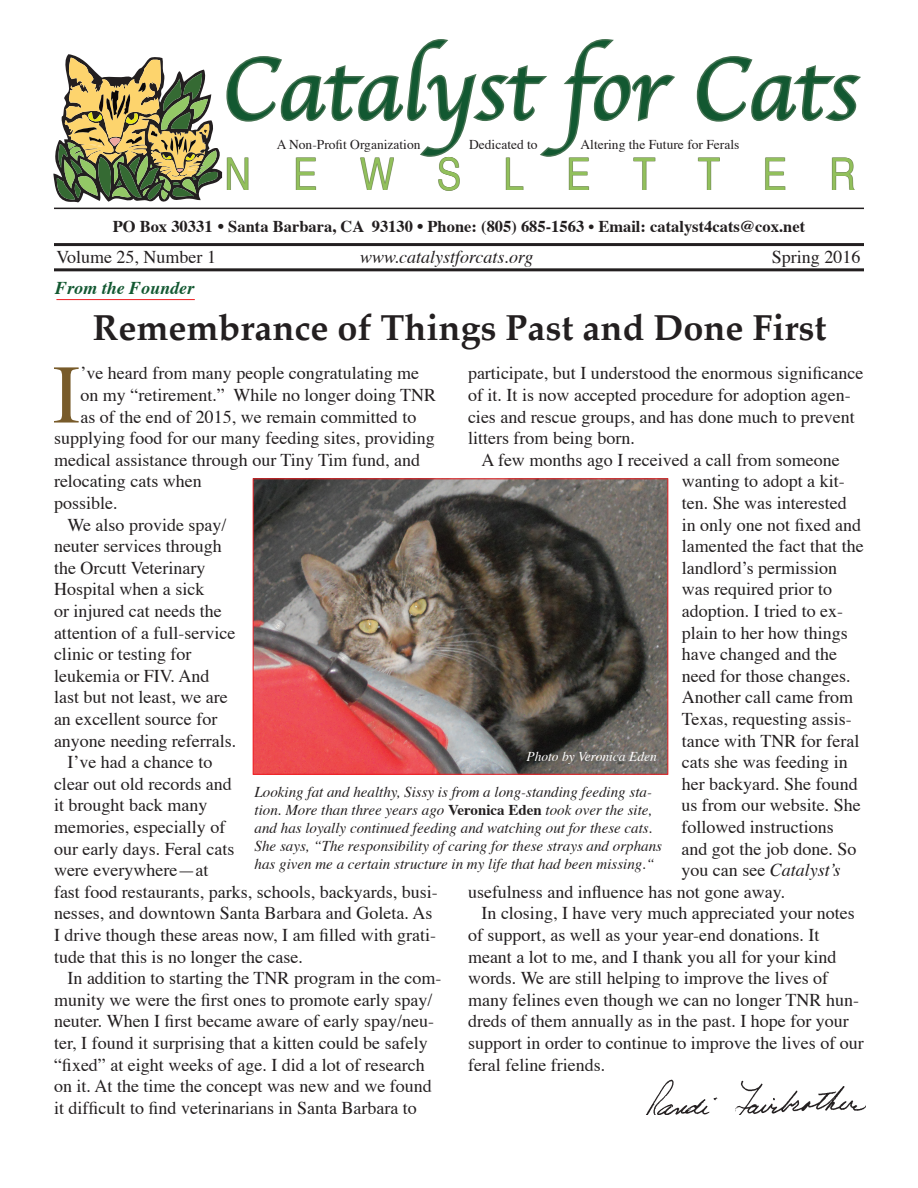
<style>
.page{position:relative;width:918px;height:1188px;background:#fff}
.page>*{position:absolute;margin:0;border:0;box-sizing:border-box;transform-origin:0 0}
.t1{font:90px "Apple Chancery";color:#125831}
.t2{font:83.25px "Times";color:#785b2a}
.t3{font:condensed 45px "Helvetica";letter-spacing:.935em;color:#92c05c}
.t4{font:700 36px "Palatino";color:#231f20}
.t5{font:18px/21.6px "Times";color:#231f20}
.t6{font:italic 18px "Times";color:#231f20}
.t7{font:italic 700 18px "Times";color:#125831}
.t8{font:700 16.5px "Times";color:#231f20}
.t9{font:italic 15px/18px "Times";color:#231f20}
.t10{font:13.5px "Times";color:#231f20}
.t11{font:italic 13.5px "Times";color:#fff}
.s1{font-size:18px}
.s2{font-style:normal}
.s3{font-weight:700;font-style:normal}
</style>
<div class="page">
<hr style="left:54px;top:208px;width:810px;height:1px;background:#231f20">
<hr style="left:54px;top:243px;width:810px;height:3px;background:#231f20">
<hr style="left:54px;top:268px;width:810px;height:3px;background:#231f20">
<hr style="left:56px;top:299px;width:139px;height:1px;background:#ee1f23">
<svg style="left:696px;top:56px;width:165px;height:66px"></svg>
<svg style="left:53px;top:39px;width:625px;height:171px"></svg>
<img style="left:646px;top:1079px;width:220px;height:36px">
<img style="left:255px;top:480px;width:411px;height:293px">
<div style="left:253px;top:478px;width:415px;height:297px;border:1px solid #ee1f23"></div>
<h1 class="t1" style="left:222px;top:18px;width:638px">Catalyst for Cats</h1>
<h3 class="t3" style="left:224px;top:146px;width:633px">NEWSLETTER</h3>
<p class="t10" style="left:277px;top:136px;width:145px">A Non-Profit Organization</p>
<p class="t10" style="left:469px;top:136px;width:70px">Dedicated to</p>
<p class="t10" style="left:580px;top:136px;width:160px">Altering the Future for Ferals</p>
<p class="t8" style="left:113px;top:215px;width:694px">PO Box 30331 <span class="s1">•</span> Santa Barbara, CA 93130 <span class="s1">•</span> Phone: (805) 685-1563 • Email: catalyst4cats@cox.net</p>
<p class="t5" style="left:56px;top:247px;width:161px">Volume 25, Number 1</p>
<p class="t6" style="left:360px;top:245px;width:175px">www.catalystforcats.org</p>
<p class="t5" style="left:772px;top:247px;width:90px">Spring 2016</p>
<p class="t7" style="left:55px;top:276px;width:141px">From the Founder</p>
<h3 class="t4" style="left:93px;top:297px;width:735px">Remembrance of Things Past and Done First</h3>
<h2 class="t2" style="left:53px;top:342px;width:29px">I</h2>
<p class="t5" style="left:80px;top:364px;width:340px">’ve heard from many people congratulating me</p>
<p class="t5" style="left:468px;top:364px;width:397px">participate, but I understood the enormous significance of it. It is now accepted procedure for adoption agen&shy;cies and rescue groups, and has done much to prevent litters from being born.</p>
<p class="t5" style="left:482px;top:450px;width:360px">A few months ago I received a call from someone</p>
<p class="t5" style="left:682px;top:472px;width:164px">wanting to adopt a kit-</p>
<p class="t5" style="left:682px;top:493px;width:166px">ten. She was interested</p>
<p class="t5" style="left:682px;top:515px;width:181px">in only one not fixed and</p>
<p class="t5" style="left:682px;top:536px;width:183px">lamented the fact that the</p>
<p class="t5" style="left:682px;top:558px;width:157px">landlord’s permission</p>
<p class="t5" style="left:682px;top:580px;width:152px">was required prior to</p>
<p class="t5" style="left:682px;top:601px;width:163px">adoption. I tried to ex-</p>
<p class="t5" style="left:682px;top:623px;width:167px">plain to her how things</p>
<p class="t5" style="left:682px;top:644px;width:157px">have changed and the</p>
<p class="t5" style="left:682px;top:666px;width:170px">need for those changes.</p>
<p class="t5" style="left:682px;top:688px;width:173px">Another call came from</p>
<p class="t5" style="left:682px;top:709px;width:172px">Texas, requesting assis-</p>
<p class="t5" style="left:682px;top:731px;width:179px">tance with TNR for feral</p>
<p class="t5" style="left:682px;top:752px;width:167px">cats she was feeding in</p>
<p class="t5" style="left:682px;top:774px;width:177px">her backyard. She found</p>
<p class="t5" style="left:681px;top:796px;width:181px">us from our website. She</p>
<p class="t5" style="left:681px;top:817px;width:154px">followed instructions</p>
<p class="t5" style="left:681px;top:839px;width:176px">and got the job done. So</p>
<p class="t6" style="left:681px;top:859px;width:161px"><span class="s2">you can see</span> Catalyst’s</p>
<p class="t5" style="left:468px;top:882px;width:319px">usefulness and influence has not gone away.</p>
<p class="t5" style="left:482px;top:904px;width:375px">In closing, I have very much appreciated your notes</p>
<p class="t5" style="left:468px;top:925px;width:353px">of support, as well as your year-end donations. It</p>
<p class="t5" style="left:468px;top:947px;width:370px">meant a lot to me, and I thank you all for your kind</p>
<p class="t5" style="left:468px;top:968px;width:362px">words. We are still helping to improve the lives of</p>
<p class="t5" style="left:468px;top:990px;width:393px">many felines even though we can no longer TNR hun-</p>
<p class="t5" style="left:468px;top:1012px;width:382px">dreds of them annually as in the past. I hope for your</p>
<p class="t5" style="left:468px;top:1033px;width:397px">support in order to continue to improve the lives of our</p>
<p class="t5" style="left:468px;top:1055px;width:139px">feral feline friends.</p>
<p class="t5" style="left:80px;top:385px;width:357px">on my “retirement.” While no longer doing TNR</p>
<p class="t5" style="left:80px;top:407px;width:337px">as of the end of 2015, we remain committed to</p>
<p class="t5" style="left:54px;top:428px;width:382px">supplying food for our many feeding sites, providing</p>
<p class="t5" style="left:54px;top:450px;width:368px">medical assistance through our Tiny Tim fund, and</p>
<p class="t5" style="left:54px;top:472px;width:149px">relocating cats when</p>
<p class="t5" style="left:54px;top:493px;width:65px">possible.</p>
<p class="t5" style="left:68px;top:515px;width:161px">We also provide spay/</p>
<p class="t5" style="left:54px;top:536px;width:169px">neuter services through</p>
<p class="t5" style="left:54px;top:558px;width:153px">the Orcutt Veterinary</p>
<p class="t5" style="left:54px;top:580px;width:152px">Hospital when a sick</p>
<p class="t5" style="left:54px;top:601px;width:169px">or injured cat needs the</p>
<p class="t5" style="left:54px;top:623px;width:183px">attention of a full-service</p>
<p class="t5" style="left:54px;top:644px;width:139px">clinic or testing for</p>
<p class="t5" style="left:54px;top:666px;width:157px">leukemia or FIV. And</p>
<p class="t5" style="left:54px;top:688px;width:175px">last but not least, we are</p>
<p class="t5" style="left:54px;top:709px;width:165px">an excellent source for</p>
<p class="t5" style="left:54px;top:731px;width:184px">anyone needing referrals.</p>
<p class="t5" style="left:68px;top:752px;width:146px">I’ve had a chance to</p>
<p class="t5" style="left:54px;top:774px;width:179px">clear out old records and</p>
<p class="t5" style="left:54px;top:796px;width:155px">it brought back many</p>
<p class="t5" style="left:54px;top:817px;width:173px">memories, especially of</p>
<p class="t5" style="left:54px;top:839px;width:182px">our early days. Feral cats</p>
<p class="t5" style="left:54px;top:860px;width:156px">were everywhere—at</p>
<p class="t5" style="left:54px;top:882px;width:385px">fast food restaurants, parks, schools, backyards, busi-</p>
<p class="t5" style="left:54px;top:904px;width:380px">nesses, and downtown Santa Barbara and Goleta. As</p>
<p class="t5" style="left:54px;top:925px;width:384px">I drive though these areas now, I am filled with grati-</p>
<p class="t5" style="left:54px;top:947px;width:250px">tude that this is no longer the case.</p>
<p class="t5" style="left:68px;top:968px;width:376px">In addition to starting the TNR program in the com-</p>
<p class="t5" style="left:54px;top:990px;width:380px">munity we were the first ones to promote early spay/</p>
<p class="t5" style="left:54px;top:1012px;width:382px">neuter. When I first became aware of early spay/neu-</p>
<p class="t5" style="left:54px;top:1033px;width:375px">ter, I found it surprising that a kitten could be safely</p>
<p class="t5" style="left:54px;top:1055px;width:372px">“fixed” at eight weeks of age. I did a lot of research</p>
<p class="t5" style="left:54px;top:1076px;width:379px">on it. At the time the concept was new and we found</p>
<p class="t5" style="left:54px;top:1098px;width:364px">it difficult to find veterinarians in Santa Barbara to</p>
<p class="t11" style="left:526px;top:748px;width:132px">Photo by Veronica Eden</p>
<p class="t9" style="left:255px;top:784px;width:409px">Looking fat and healthy, Sissy is from a long-standing feeding sta&shy;tion. More than three years ago <span class="s3">Veronica Eden</span> took over the site, and has loyally continued feeding and watching out for these cats.<br>She says, “The responsibility of caring for these strays and orphans has given me a certain structure in my life that had been missing.“</p>
</div>
